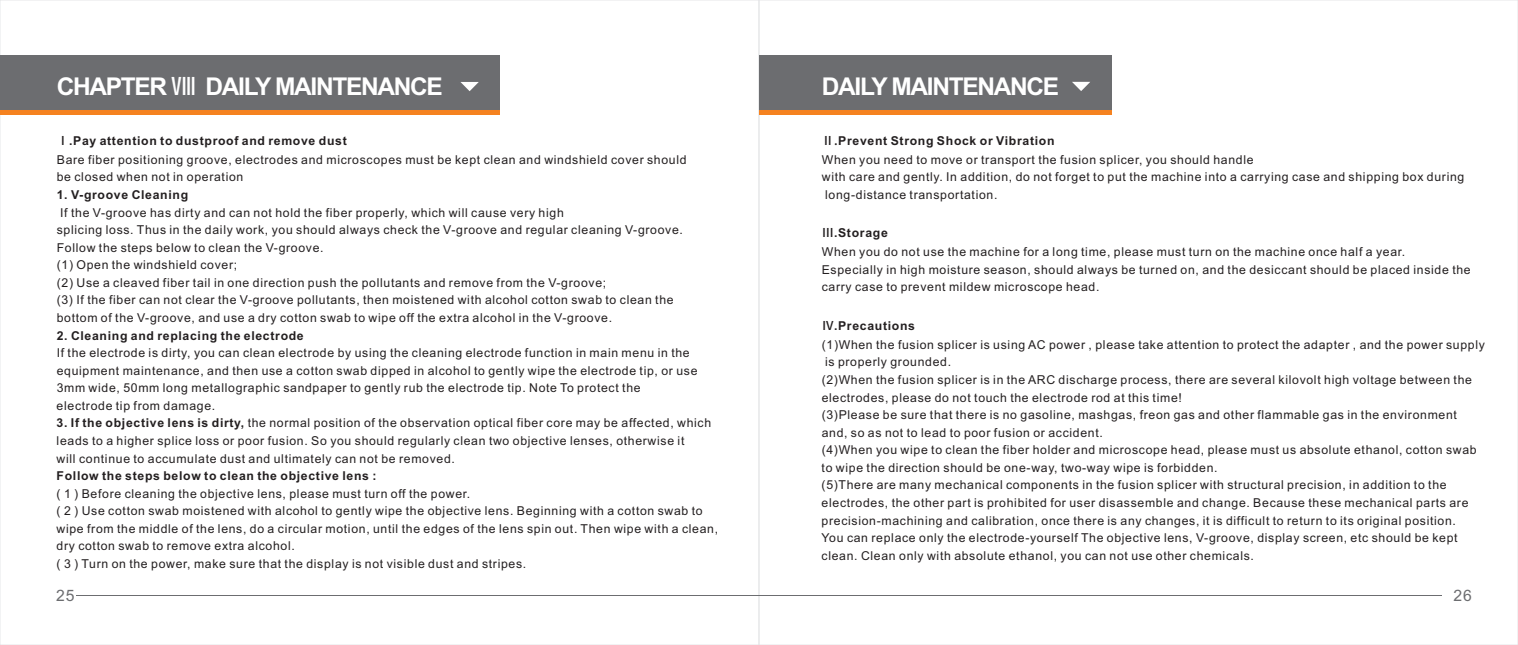
<style>
.page{position:relative;width:1518px;height:645px;background:#fff}
.page>*{position:absolute;margin:0;border:0;box-sizing:border-box;transform-origin:0 0}
.t1{font:700 24.5px "Arial";letter-spacing:-.055em;color:#fff}
.t2{font:15.75px "Arial";color:#6c6d70}
.t3{font:12.25px/17.5px "Arial";letter-spacing:.055em;color:#231f20}
.t4{font:700 12.25px "Arial";letter-spacing:.055em;color:#231f20}
.s1{font-family:"Source Han Sans CN";font-weight:500}
.s2{font-family:"Source Han Sans CN"}
.s3{font-weight:700}
</style>
<div class="page">
<div style="left:0;top:56px;width:500px;height:54px;background:#6c6d70"></div>
<hr style="left:0;top:110px;width:500px;height:4px;background:#f58220">
<svg style="left:460px;top:82px;width:19px;height:9px"></svg>
<hr style="left:77px;top:595px;width:682px;height:1px;background:#6c6d70">
<div style="left:759px;top:56px;width:352px;height:54px;background:#6c6d70"></div>
<hr style="left:759px;top:110px;width:352px;height:4px;background:#f58220">
<svg style="left:1072px;top:82px;width:18px;height:9px"></svg>
<hr style="left:759px;top:595px;width:682px;height:1px;background:#6c6d70">
<h1 class="t1" style="left:57px;top:78px;width:388px">CHAPTER <span class="s1">Ⅷ</span> DAILY MAINTENANCE</h1>
<h1 class="t1" style="left:822px;top:77px;width:239px">DAILY MAINTENANCE</h1>
<p class="t3" style="left:57px;top:132px;width:631px;line-height:19.1px"><span class="s2">Ⅰ</span><span class="s3">.Pay attention to dustproof and remove dust<br></span>Bare fiber positioning groove, electrodes and microscopes must be kept clean and windshield cover should</p>
<p class="t3" style="left:57px;top:169px;width:188px">be closed when not in operation</p>
<p class="t4" style="left:57px;top:190px;width:133px">1. V-groove Cleaning</p>
<p class="t3" style="left:57px;top:205px;width:628px">If the V-groove has dirty and can not hold the fiber properly, which will cause very high<br>splicing loss. Thus in the daily work, you should always check the V-groove and regular cleaning V-groove.<br>Follow the steps below to clean the V-groove.<br>(1) Open the windshield cover;<br>(2) Use a cleaved fiber tail in one direction push the pollutants and remove from the V-groove;<br>(3) If the fiber can not clear the V-groove pollutants, then moistened with alcohol cotton swab to clean the bottom of the V-groove, and use a dry cotton swab to wipe off the extra alcohol in the V-groove.</p>
<p class="t4" style="left:57px;top:331px;width:249px">2. Cleaning and replacing the electrode</p>
<p class="t3" style="left:57px;top:345px;width:642px">If the electrode is dirty, you can clean electrode by using the cleaning electrode function in main menu in the equipment maintenance, and then use a cotton swab dipped in alcohol to gently wipe the electrode tip, or use 3mm wide, 50mm long metallographic sandpaper to gently rub the electrode tip. Note To protect the electrode tip from damage.</p>
<p class="t3" style="left:57px;top:415px;width:656px"><span class="s3">3. If the objective lens is dirty,</span> the normal position of the observation optical fiber core may be affected, which leads to a higher splice loss or poor fusion. So you should regularly clean two objective lenses, otherwise it<br>will continue to accumulate dust and ultimately can not be removed.</p>
<p class="t4" style="left:57px;top:471px;width:321px">Follow the steps below to clean the objective lens :</p>
<p class="t3" style="left:57px;top:486px;width:663px">( 1 ) Before cleaning the objective lens, please must turn off the power.<br>( 2 ) Use cotton swab moistened with alcohol to gently wipe the objective lens. Beginning with a cotton swab to wipe from the middle of the lens, do a circular motion, until the edges of the lens spin out. Then wipe with a clean, dry cotton swab to remove extra alcohol.<br>( 3 ) Turn on the power, make sure that the display is not visible dust and stripes.</p>
<p class="t3" style="left:822px;top:132px;width:433px;line-height:19.1px"><span class="s2">Ⅱ.</span><span class="s3">Prevent Strong Shock or Vibration<br></span>When you need to move or transport the fusion splicer, you should handle</p>
<p class="t3" style="left:822px;top:169px;width:644px">with care and gently. In addition, do not forget to put the machine into a carrying case and shipping box during long-distance transportation.</p>
<p class="t3" style="left:822px;top:224px;width:585px;line-height:19.1px"><span class="s2">Ⅲ</span><span class="s3">.Storage<br></span>When you do not use the machine for a long time, please must turn on the machine once half a year.</p>
<p class="t3" style="left:822px;top:262px;width:650px">Especially in high moisture season, should always be turned on, and the desiccant should be placed inside the carry case to prevent mildew microscope head.</p>
<p class="t3" style="left:822px;top:317px;width:665px;line-height:19.1px"><span class="s2">Ⅳ</span><span class="s3">.Precautions<br></span>(1)When the fusion splicer is using AC power , please take attention to protect the adapter , and the power supply</p>
<p class="t3" style="left:822px;top:354px;width:657px">is properly grounded.<br>(2)When the fusion splicer is in the ARC discharge process, there are several kilovolt high voltage between the electrodes, please do not touch the electrode rod at this time!<br>(3)Please be sure that there is no gasoline, mashgas, freon gas and other flammable gas in the environment and, so as not to lead to poor fusion or accident.<br>(4)When you wipe to clean the fiber holder and microscope head, please must us absolute ethanol, cotton swab to wipe the direction should be one-way, two-way wipe is forbidden.<br>(5)There are many mechanical components in the fusion splicer with structural precision, in addition to the electrodes, the other part is prohibited for user disassemble and change. Because these mechanical parts are precision-machining and calibration, once there is any changes, it is difficult to return to its original position.<br>You can replace only the electrode-yourself The objective lens, V-groove, display screen, etc should be kept clean. Clean only with absolute ethanol, you can not use other chemicals.</p>
<p class="t2" style="left:56px;top:590px;width:20px">25</p>
<p class="t2" style="left:1454px;top:590px;width:20px">26</p>
</div>
